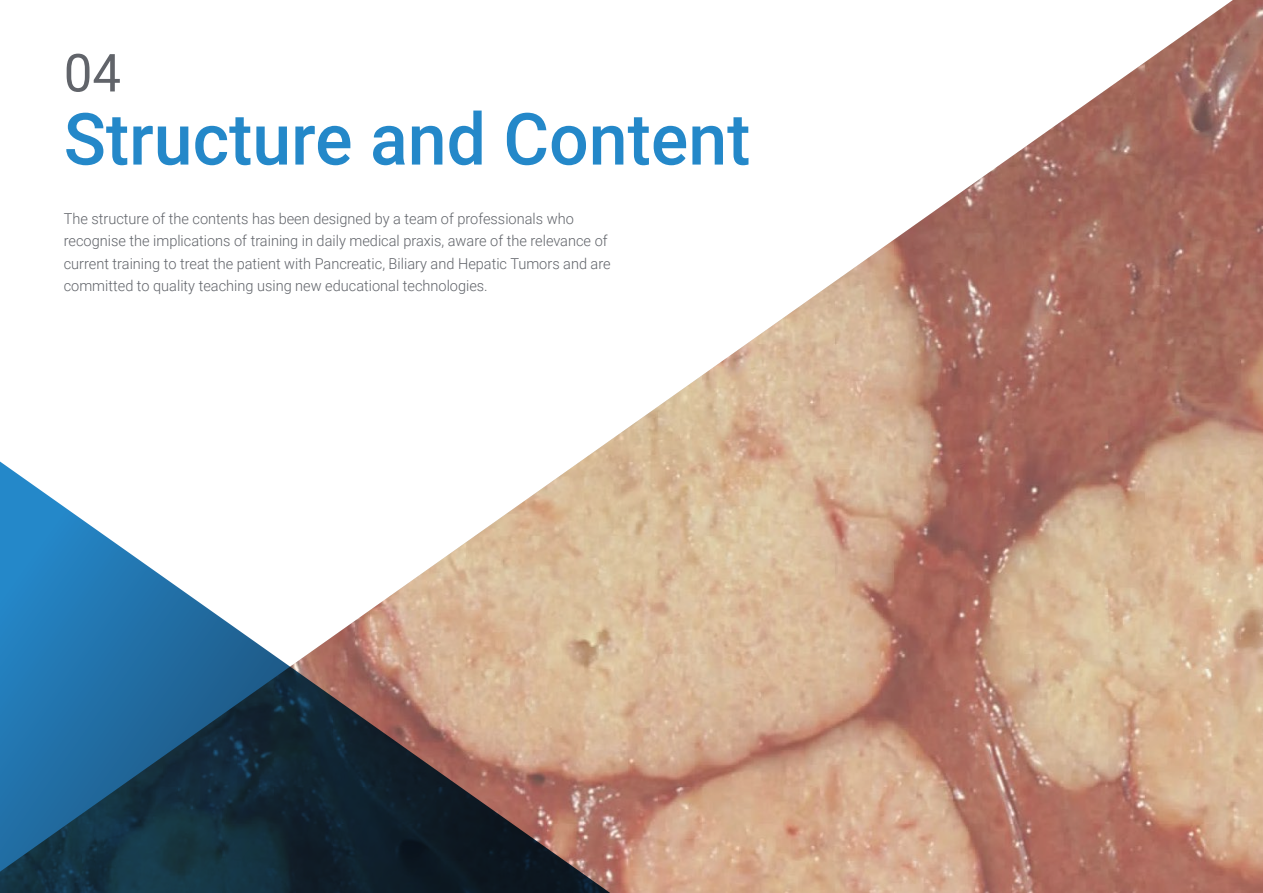
<style>
.page{position:relative;width:1263px;height:893px;background:#fff}
.page>*{position:absolute;margin:0;border:0;box-sizing:border-box;transform-origin:0 0}
.t1{font:500 72px "Roboto";color:#2488c9}
.t2{font:52.5px "Roboto";color:#61646a}
.t3{font:300 15px/22.5px "Roboto";color:#61646a}
</style>
<div class="page">
<img style="left:602px;top:0;width:661px;height:893px">
<svg style="left:0;top:446px;width:640px;height:447px"></svg>
<h2 class="t2" style="left:64px;top:36px;width:59px">04</h2>
<h1 class="t1" style="left:64px;top:89px;width:688px">Structure and Content</h1>
<p class="t3" style="left:64px;top:207px;width:548px">The structure of the contents has been designed by a team of professionals who recognise the implications of training in daily medical praxis, aware of the relevance of current training to treat the patient with Pancreatic, Biliary and Hepatic Tumors and are committed to quality teaching using new educational technologies.</p>
</div>
